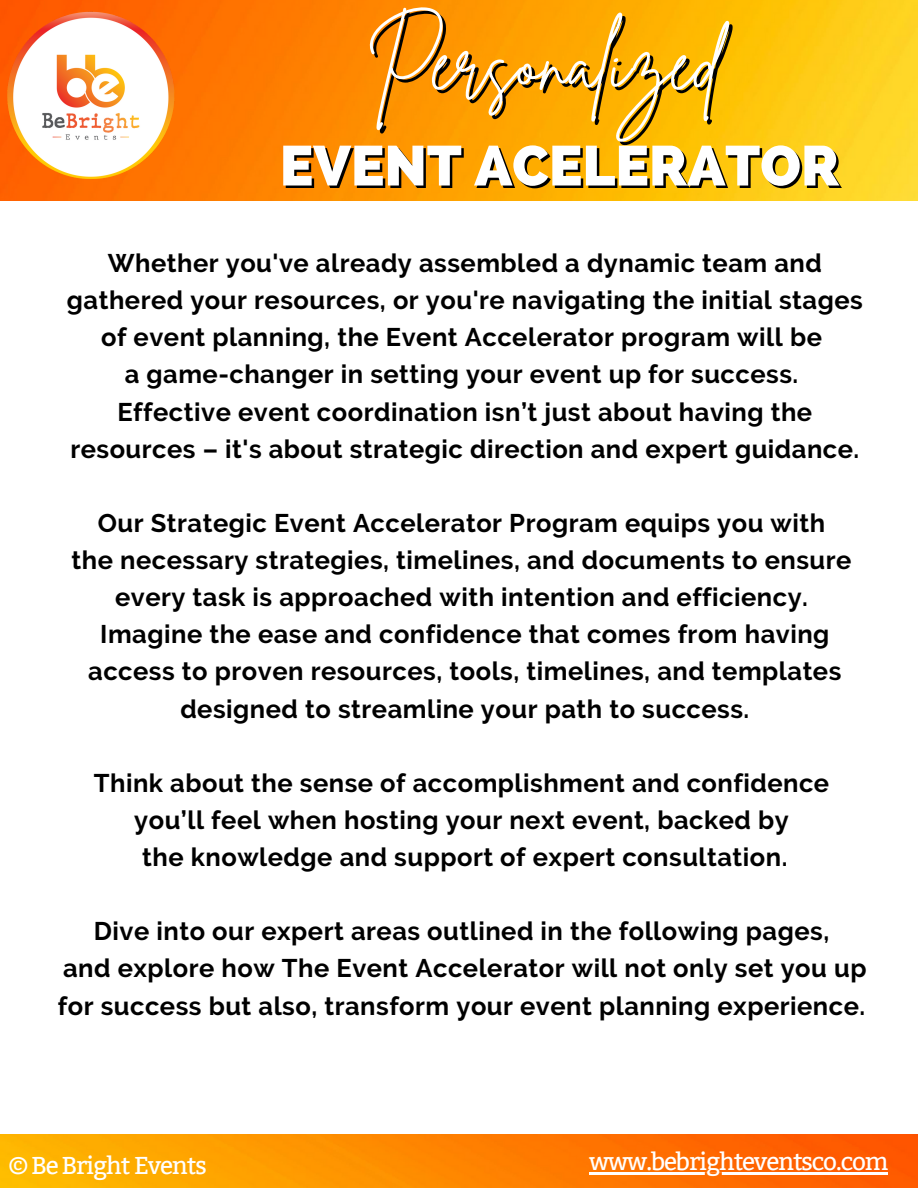
<style>
.page{position:relative;width:918px;height:1188px;background:#fff}
.page>*{position:absolute;margin:0;border:0;box-sizing:border-box;transform-origin:0 0}
.t1{font:77.1px "Brittany Signature";color:#fff}
.t2{font:800 56.1px "Raleway";color:#fff}
.t3{font:700 25.5px/37.2px "Raleway";letter-spacing:.02em;color:#000;text-align:center}
.t4{font:24.3px "Bitter";letter-spacing:-.05em;color:#fff}
</style>
<div class="page">
<img style="left:0;top:1134px;width:918px;height:54px">
<hr style="left:589px;top:1173px;width:299px;height:2px;background:#fff">
<img style="left:0;top:0;width:918px;height:201px">
<img style="left:2px;top:0;width:180px;height:184px">
<p class="t1" style="left:366px;top:13px;width:355px">Personalized</p>
<p class="t2" style="left:280px;top:133px;width:561px">EVENT ACELERATOR</p>
<p class="t3" style="left:67px;top:244px;width:797px">Whether you've already assembled a dynamic team and gathered your resources, or you're navigating the initial stages of event planning, the Event Accelerator program will be</p>
<p class="t3" style="left:125px;top:356px;width:675px">a game-changer in setting your event up for success.</p>
<p class="t3" style="left:70px;top:393px;width:791px">Effective event coordination isn’t just about having the resources – it's about strategic direction and expert guidance.</p>
<p class="t3" style="left:98px;top:504px;width:729px">Our Strategic Event Accelerator Program equips you with</p>
<p class="t3" style="left:72px;top:541px;width:781px">the necessary strategies, timelines, and documents to ensure</p>
<p class="t3" style="left:115px;top:579px;width:694px">every task is approached with intention and efficiency.</p>
<p class="t3" style="left:88px;top:616px;width:755px">Imagine the ease and confidence that comes from having access to proven resources, tools, timelines, and templates designed to streamline your path to success.</p>
<p class="t3" style="left:94px;top:764px;width:737px">Think about the sense of accomplishment and confidence</p>
<p class="t3" style="left:134px;top:801px;width:656px">you’ll feel when hosting your next event, backed by</p>
<p class="t3" style="left:142px;top:838px;width:647px">the knowledge and support of expert consultation.</p>
<p class="t3" style="left:94px;top:913px;width:737px">Dive into our expert areas outlined in the following pages,</p>
<p class="t3" style="left:58px;top:950px;width:810px;text-align:left">and explore how The Event Accelerator will not only set you up for success but also, transform your event planning experience.</p>
<p class="t4" style="left:8px;top:1151px;width:200px">© Be Bright Events</p>
<p class="t4" style="left:589px;top:1148px;width:301px">www.bebrighteventsco.com</p>
</div>
